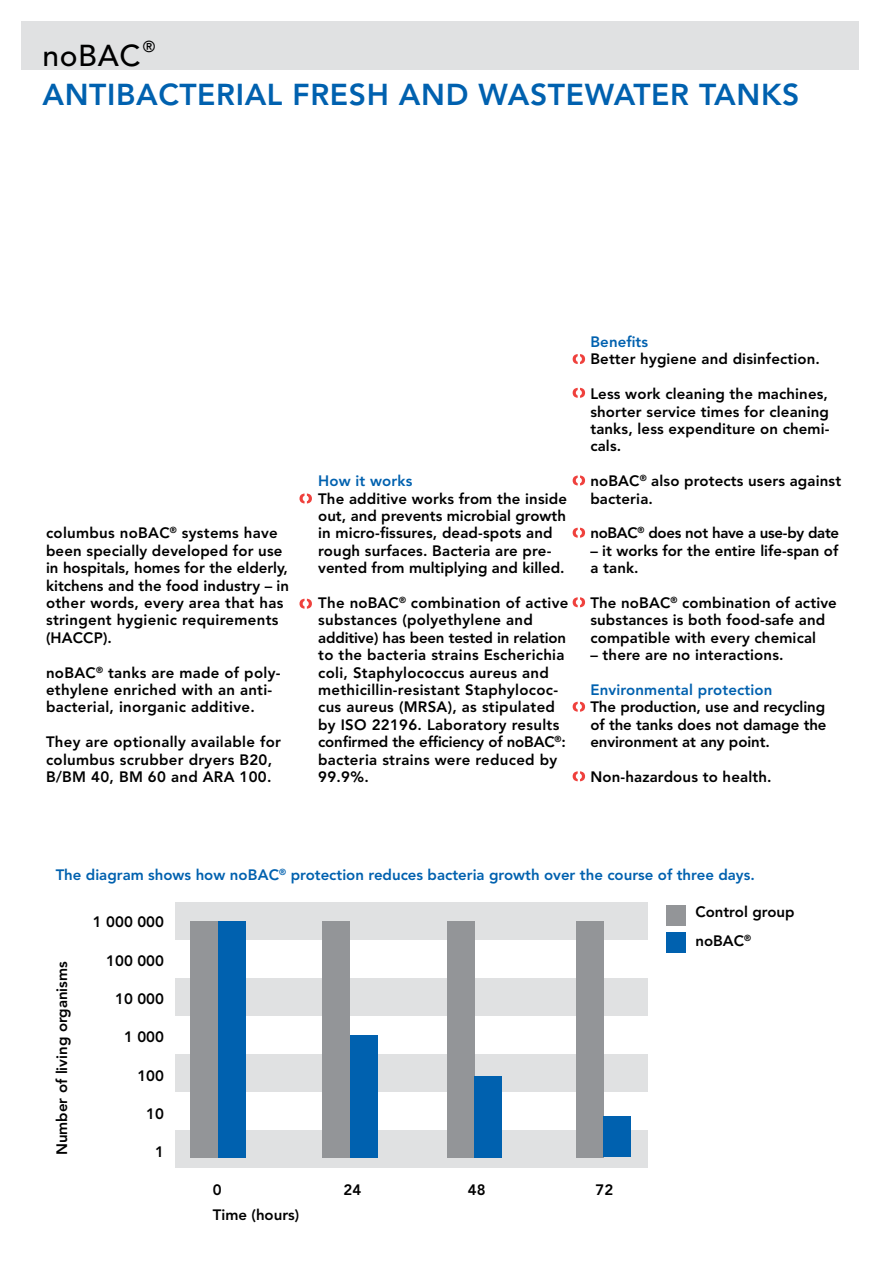
<style>
.page{position:relative;width:893px;height:1263px;background:#fff}
.page>*{position:absolute;margin:0;border:0;box-sizing:border-box;transform-origin:0 0}
.t1{font:800 30px/39px "Avenir";letter-spacing:.02em;color:#0061af}
.t2{font:800 15px/17.4px "Avenir";letter-spacing:.01em;color:#000}
.t3{font:800 15px "Avenir";color:#0061af}
.t4{font:800 15px "Avenir";letter-spacing:-.02em;color:#000}
.s1{font-weight:500;color:#000}
</style>
<div class="page">
<svg style="left:299px;top:493px;width:13px;height:10px"></svg>
<svg style="left:299px;top:599px;width:13px;height:10px"></svg>
<svg style="left:573px;top:354px;width:12px;height:10px"></svg>
<svg style="left:573px;top:388px;width:12px;height:10px"></svg>
<svg style="left:573px;top:597px;width:12px;height:10px"></svg>
<svg style="left:573px;top:528px;width:12px;height:10px"></svg>
<svg style="left:573px;top:475px;width:12px;height:10px"></svg>
<svg style="left:573px;top:702px;width:12px;height:10px"></svg>
<svg style="left:573px;top:771px;width:12px;height:10px"></svg>
<div style="left:175px;top:1130px;width:472px;height:38px;background:#e0e1e2"></div>
<div style="left:175px;top:978px;width:472px;height:38px;background:#e0e1e2"></div>
<div style="left:175px;top:1054px;width:472px;height:38px;background:#e0e1e2"></div>
<div style="left:175px;top:902px;width:472px;height:38px;background:#e0e1e2"></div>
<div style="left:191px;top:921px;width:27px;height:236px;background:#939598"></div>
<div style="left:322px;top:921px;width:28px;height:236px;background:#939598"></div>
<div style="left:447px;top:921px;width:27px;height:236px;background:#939598"></div>
<div style="left:576px;top:921px;width:27px;height:236px;background:#939598"></div>
<div style="left:218px;top:921px;width:28px;height:236px;background:#0061af"></div>
<div style="left:350px;top:1035px;width:28px;height:122px;background:#0061af"></div>
<div style="left:474px;top:1076px;width:28px;height:81px;background:#0061af"></div>
<div style="left:603px;top:1116px;width:28px;height:41px;background:#0061af"></div>
<div style="left:666px;top:932px;width:20px;height:20px;background:#0061af"></div>
<div style="left:666px;top:905px;width:20px;height:21px;background:#939598"></div>
<div style="left:21px;top:21px;width:838px;height:49px;background:#e0e1e2"></div>
<h1 class="t1" style="left:43px;top:36px;width:754px"><span class="s1">noBAC</span> <sup>®<br></sup>Antibacterial fresh an d wastewater tan ks</h1>
<p class="t2" style="left:46px;top:524px;width:245px">columbus noBAC<sup>®</sup> systems have been specially developed for use in hospitals, homes for the elderly, kitchens and the food industry – in other words, every area that has stringent hygienic requirements (HACCP).</p>
<p class="t2" style="left:46px;top:664px;width:236px">noBAC<sup>®</sup> tanks are made of poly&shy;ethylene enriched with an anti&shy;bacterial, inorganic additive.</p>
<p class="t2" style="left:46px;top:733px;width:236px">They are optionally available for columbus scrubber dryers B20,<br>B/BM 40, BM 60 and ARA 100.</p>
<p class="t3" style="left:318px;top:472px;width:96px">H ow it works</p>
<p class="t2" style="left:318px;top:490px;width:250px">The additive works from the inside out, and prevents microbial growth in micro-fissures, dead-spots and rough surfaces. Bacteria are pre&shy;vented from multiplying and killed.</p>
<p class="t2" style="left:318px;top:594px;width:252px">The noBAC<sup>®</sup> combination of active substances (polyethylene and additive) has been tested in relation to the bacteria strains Escherichia coli, Staphylococcus aureus and methicillin-resistant Staphylococ&shy;cus aureus (MRSA), as stipulated by ISO 22196. Laboratory results confirmed the efficiency of noBAC<sup>®</sup>: bacteria strains were reduced by<br>99.9%.</p>
<p class="t3" style="left:590px;top:333px;width:59px">Benefits</p>
<p class="t2" style="left:590px;top:350px;width:231px">Better hygiene and disinfection.</p>
<p class="t2" style="left:590px;top:385px;width:241px;text-align:justify">Less work cleaning the machines, shorter service times for cleaning tanks, less expenditure on chemi&shy;cals.</p>
<p class="t2" style="left:590px;top:472px;width:252px">noBAC<sup>®</sup> also protects users against bacteria.</p>
<p class="t4" style="left:590px;top:524px;width:250px">noBAC<sup>®</sup> does not have a use-by date</p>
<p class="t2" style="left:590px;top:542px;width:250px">– it works for the entire life-span of a tank.</p>
<p class="t2" style="left:590px;top:594px;width:248px">The noBAC<sup>®</sup> combination of active substances is both food-safe and compatible with every chemical</p>
<p class="t2" style="left:590px;top:646px;width:195px">– there are no interactions.</p>
<p class="t3" style="left:590px;top:681px;width:184px">Environmental protection</p>
<p class="t2" style="left:590px;top:698px;width:238px;text-align:justify">The production, use and recycling of the tanks does not damage the environment at any point.</p>
<p class="t2" style="left:590px;top:768px;width:183px">Non-hazardous to health.</p>
<p class="t3" style="left:56px;top:866px;width:701px">The diagram shows how noBAC<sup>®</sup> protection reduces bacteria growth over the course of three days.</p>
<p class="t2" style="left:53px;top:1155px;width:195px;rotate:-90deg">Number of living organisms</p>
<p class="t2" style="left:93px;top:913px;width:73px">1 000 000</p>
<p class="t2" style="left:106px;top:952px;width:59px">100 000</p>
<p class="t2" style="left:115px;top:990px;width:50px">10 000</p>
<p class="t2" style="left:124px;top:1028px;width:41px">1 000</p>
<p class="t2" style="left:137px;top:1067px;width:28px">100</p>
<p class="t2" style="left:146px;top:1105px;width:19px">10</p>
<p class="t2" style="left:155px;top:1143px;width:10px">1</p>
<p class="t2" style="left:213px;top:1181px;width:10px">0</p>
<p class="t2" style="left:343px;top:1181px;width:19px">24</p>
<p class="t2" style="left:468px;top:1181px;width:19px">48</p>
<p class="t2" style="left:595px;top:1181px;width:19px">72</p>
<p class="t2" style="left:213px;top:1206px;width:88px">Time (hours)</p>
<p class="t2" style="left:695px;top:903px;width:101px">Control group</p>
<p class="t2" style="left:695px;top:932px;width:57px">noBAC<sup>®</sup></p>
</div>
